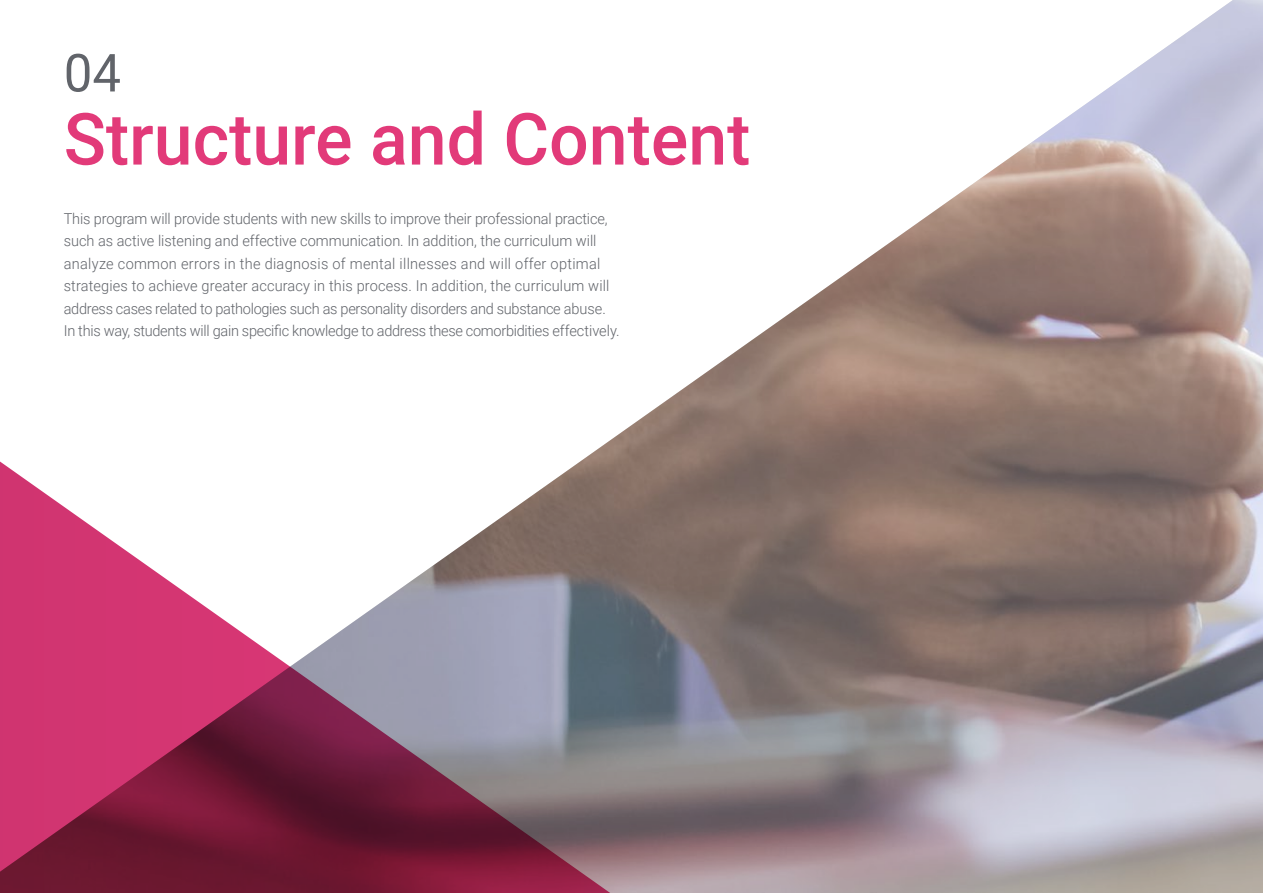
<style>
.page{position:relative;width:1263px;height:893px;background:#fff}
.page>*{position:absolute;margin:0;border:0;box-sizing:border-box;transform-origin:0 0}
.t1{font:500 72px "Roboto";color:#e23a79}
.t2{font:52.5px "Roboto";color:#61646a}
.t3{font:300 15px/22.5px "Roboto";letter-spacing:-.005em;color:#61646a}
</style>
<div class="page">
<img style="left:602px;top:0;width:661px;height:893px">
<svg style="left:0;top:446px;width:640px;height:447px"></svg>
<h2 class="t2" style="left:64px;top:36px;width:59px">04</h2>
<h1 class="t1" style="left:64px;top:89px;width:688px">Structure and Content</h1>
<p class="t3" style="left:64px;top:207px;width:557px">This program will provide students with new skills to improve their professional practice, such as active listening and effective communication. In addition, the curriculum will analyze common errors in the diagnosis of mental illnesses and will offer optimal strategies to achieve greater accuracy in this process. In addition, the curriculum will address cases related to pathologies such as personality disorders and substance abuse.<br>In this way, students will gain specific knowledge to address these comorbidities effectively.</p>
</div>
